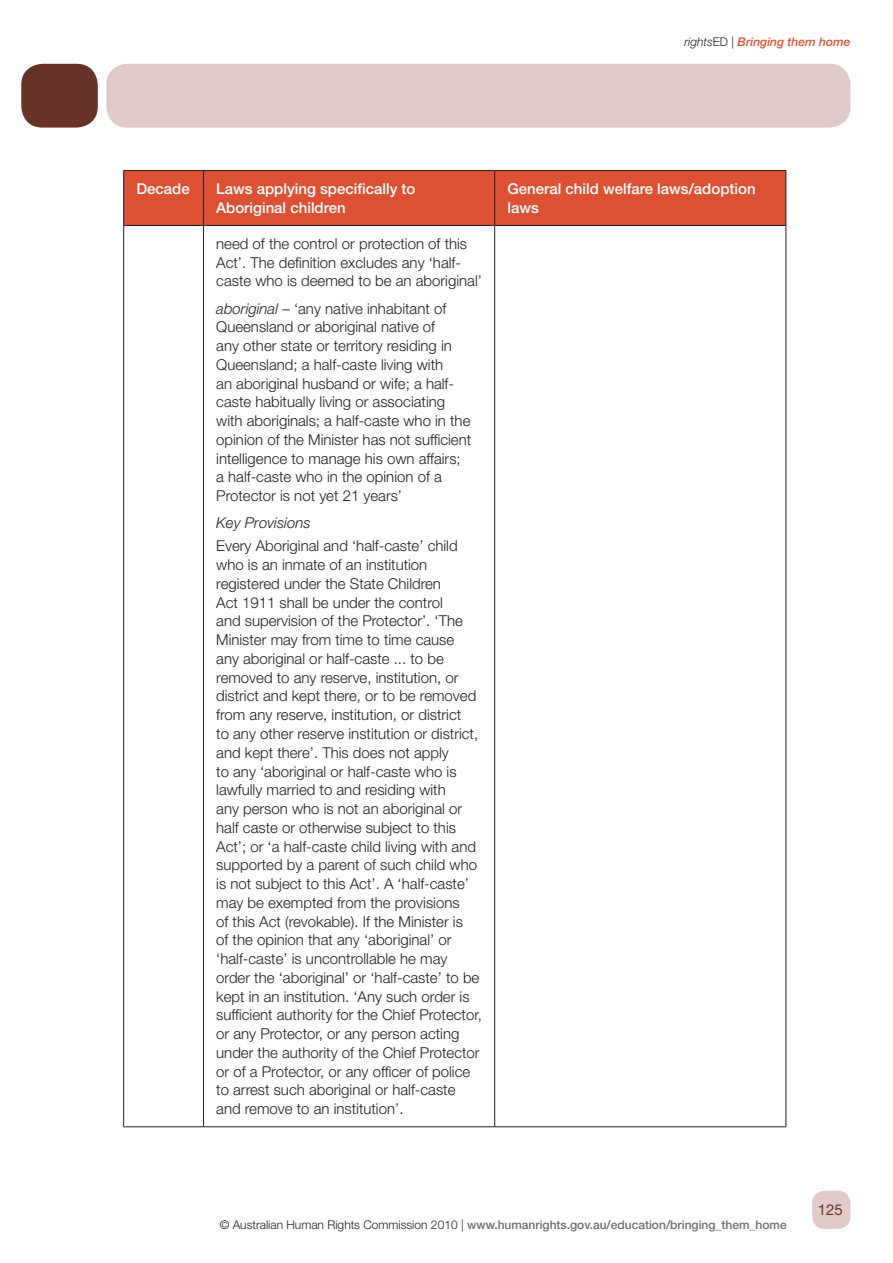
<style>
.page{position:relative;width:893px;height:1263px;background:#fff}
.page>*{position:absolute;margin:0;border:0;box-sizing:border-box;transform-origin:0 0}
.t1{font:300 15px/18.8px "Helvetica Neue LT Std";color:#231f20}
.t2{font:500 15px/18.8px "Helvetica Neue LT Std";color:#fff}
.t3{font:italic 300 15px "Helvetica Neue LT Std";color:#231f20}
.t4{font:15px "Helvetica Neue LT Std";color:#673327}
.t5{font:500 12px "Helvetica Neue LT Std";color:#6d6e70}
.t6{font:italic 500 12px "Helvetica Neue LT Std";color:#dc5034}
.s1{font-weight:300;color:#231f20}
.s2{font-weight:300;font-style:normal;color:#231f20}
.s3{font-style:italic}
</style>
<div class="page">
<div style="left:106px;top:64px;width:744px;height:64px;background:#e2cacb;border-radius:21px"></div>
<div style="left:21px;top:64px;width:77px;height:64px;background:#673327;border-radius:21px"></div>
<div style="left:812px;top:1191px;width:38px;height:38px;background:#e2cacb;border-radius:13px"></div>
<div style="left:124px;top:171px;width:661px;height:54px;background:#dc5034"></div>
<hr style="left:123px;top:170px;width:80px;height:1px;background:#231f20">
<hr style="left:123px;top:171px;width:1px;height:54px;background:#231f20">
<hr style="left:203px;top:170px;width:292px;height:1px;background:#231f20">
<hr style="left:203px;top:171px;width:1px;height:54px;background:#231f20">
<hr style="left:495px;top:170px;width:291px;height:1px;background:#231f20">
<hr style="left:494px;top:171px;width:1px;height:54px;background:#231f20">
<hr style="left:785px;top:171px;width:1px;height:54px;background:#231f20">
<hr style="left:123px;top:225px;width:80px;height:1px;background:#231f20">
<hr style="left:123px;top:226px;width:1px;height:900px;background:#231f20">
<hr style="left:203px;top:225px;width:292px;height:1px;background:#231f20">
<hr style="left:203px;top:226px;width:1px;height:900px;background:#231f20">
<hr style="left:495px;top:225px;width:291px;height:1px;background:#231f20">
<hr style="left:494px;top:226px;width:1px;height:900px;background:#231f20">
<hr style="left:785px;top:226px;width:1px;height:900px;background:#231f20">
<hr style="left:123px;top:1126px;width:80px;height:1px;background:#231f20">
<hr style="left:203px;top:1126px;width:292px;height:1px;background:#231f20">
<hr style="left:495px;top:1126px;width:291px;height:1px;background:#231f20">
<p class="t6" style="left:684px;top:34px;width:168px"><span class="s1">rights</span><span class="s2">ED |</span> Bringing them home</p>
<p class="t2" style="left:136px;top:179px;width:55px">Decade</p>
<p class="t2" style="left:216px;top:179px;width:201px">Laws applying specifically to<br>Aboriginal children</p>
<p class="t2" style="left:507px;top:179px;width:250px">General child welfare laws/adoption laws</p>
<p class="t1" style="left:216px;top:234px;width:267px">need of the control or protection of this<br>Act’. The definition excludes any ‘half&shy;caste who is deemed to be an aboriginal’</p>
<p class="t1" style="left:216px;top:299px;width:257px"><span class="s3">aboriginal</span> – ‘any native inhabitant of Queensland or aboriginal native of<br>any other state or territory residing in Queensland; a half-caste living with<br>an aboriginal husband or wife; a half&shy;caste habitually living or associating with aboriginals; a half-caste who in the opinion of the Minister has not sufficient intelligence to manage his own affairs; a half-caste who in the opinion of a Protector is not yet 21 years’</p>
<p class="t3" style="left:216px;top:514px;width:96px">Key Provisions</p>
<p class="t1" style="left:216px;top:536px;width:267px">Every Aboriginal and ‘half-caste’ child who is an inmate of an institution registered under the State Children<br>Act 1911 shall be under the control<br>and supervision of the Protector’. ‘The Minister may from time to time cause<br>any aboriginal or half-caste ... to be removed to any reserve, institution, or district and kept there, or to be removed from any reserve, institution, or district<br>to any other reserve institution or district, and kept there’. This does not apply<br>to any ‘aboriginal or half-caste who is lawfully married to and residing with<br>any person who is not an aboriginal or half caste or otherwise subject to this Act’; or ‘a half-caste child living with and supported by a parent of such child who is not subject to this Act’. A ‘half-caste’ may be exempted from the provisions<br>of this Act (revokable). If the Minister is<br>of the opinion that any ‘aboriginal’ or ‘half-caste’ is uncontrollable he may order the ‘aboriginal’ or ‘half-caste’ to be kept in an institution. ‘Any such order is sufficient authority for the Chief Protector, or any Protector, or any person acting under the authority of the Chief Protector or of a Protector, or any officer of police to arrest such aboriginal or half-caste and remove to an institution’.</p>
<p class="t5" style="left:220px;top:1217px;width:568px"><span class="s1">© Australian Human Rights Commission 2010 |</span> www.humanrights.gov.au/education/bringing_them_home</p>
<p class="t4" style="left:818px;top:1201px;width:27px">125</p>
</div>
